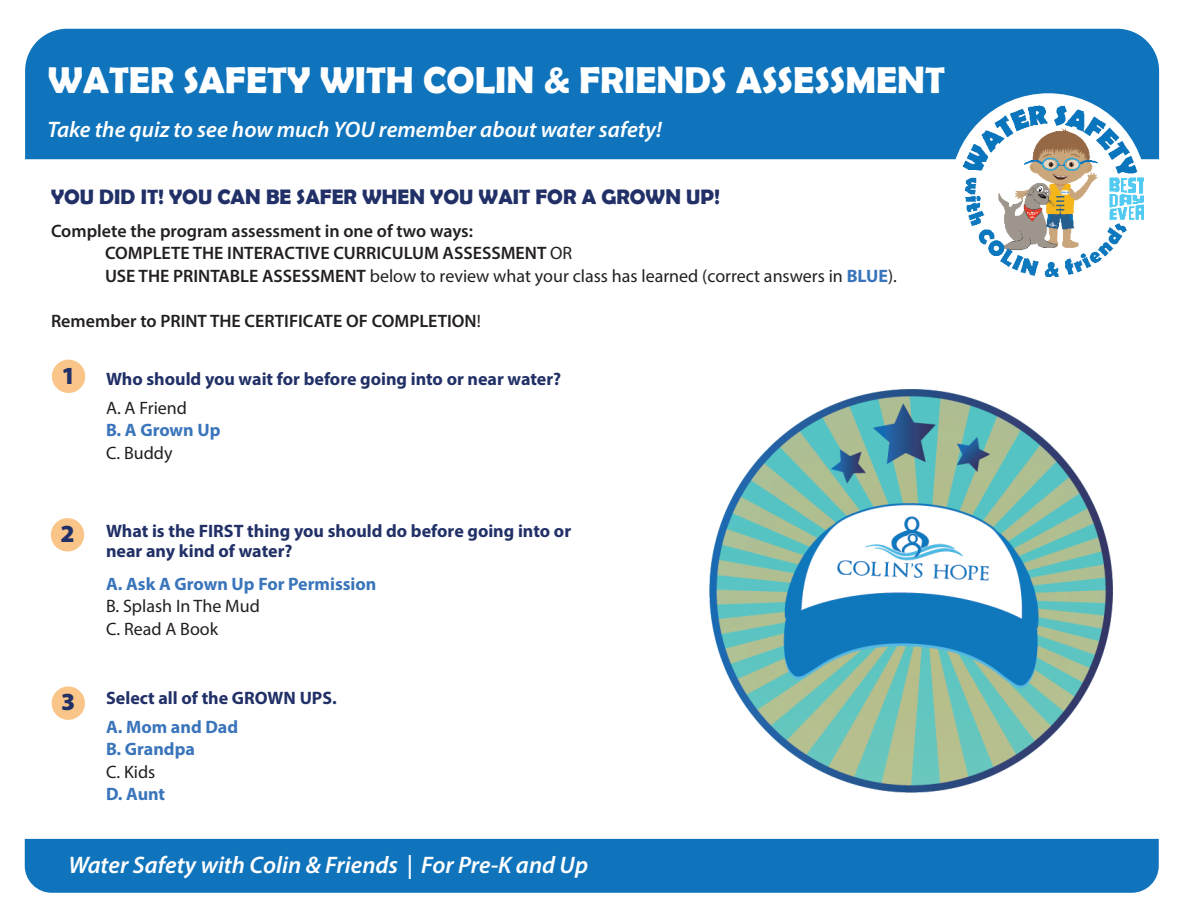
<style>
.page{position:relative;width:1188px;height:918px;background:#fff}
.page>*{position:absolute;margin:0;border:0;box-sizing:border-box;transform-origin:0 0}
.t1{font:700 37.5px "Berlin Sans FB Demi";color:#fff}
.t2{font:900 24.75px "Myriad Pro";color:#213067}
.t3{font:italic 600 24px "Myriad Pro";color:#fff}
.t4{font:italic 600 22.5px "Myriad Pro";color:#fff}
.t5{font:700 21px "Berlin Sans FB Demi";color:#213067}
.t6{font:600 18px/22.5px "Myriad Pro";color:#231f20}
.t7{font:700 18px/19.5px "Myriad Pro";color:#213067}
.t8{font:700 18px/22.5px "Myriad Pro";color:#3a75bb}
.t9{font:18px/22.5px "Myriad Pro";color:#231f20}
.s1{font-weight:400}
.s2{font-weight:700;color:#3a75bb}
</style>
<div class="page">
<div style="left:25px;top:839px;width:1134px;height:54px;background:#1074bc"></div>
<div style="left:25px;top:29px;width:1134px;height:130px;background:#1074bc"></div>
<div style="left:950px;top:93px;width:197px;height:197px;background:#fff;border-radius:50%"></div>
<img style="left:962px;top:105px;width:181px;height:172px">
<div style="left:52px;top:360px;width:33px;height:33px;background:#fac588;border-radius:50%"></div>
<div style="left:51px;top:518px;width:33px;height:34px;background:#fac588;border-radius:50%"></div>
<div style="left:52px;top:686px;width:33px;height:34px;background:#fac588;border-radius:50%"></div>
<img style="left:710px;top:389px;width:403px;height:404px">
<h1 class="t1" style="left:48px;top:59px;width:899px">WATER SAFETY WITH COLIN &amp; FRIENDS ASSESSMENT</h1>
<p class="t4" style="left:47px;top:120px;width:616px">Take the quiz to see how much YOU remember about water safety!</p>
<p class="t5" style="left:51px;top:184px;width:671px">YOU DID IT! YOU CAN BE SAFER WHEN YOU WAIT FOR A GROWN UP!</p>
<p class="t6" style="left:105px;top:221px;width:793px;text-indent:-54px">Complete the program assessment in one of two ways:<br>COMPLETE THE INTERACTIVE CURRICULUM ASSESSMENT <span class="s1">OR<br></span>USE THE PRINTABLE ASSESSMENT <span class="s1">below to review what your class has learned (correct answers in</span> <span class="s2">BLUE</span><span class="s1">).</span></p>
<p class="t6" style="left:51px;top:311px;width:431px">Remember to PRINT THE CERTIFICATE OF COMPLETION<span class="s1">!</span></p>
<h2 class="t2" style="left:62px;top:361px;width:16px">1</h2>
<p class="t7" style="left:106px;top:371px;width:457px">Who should you wait for before going into or near water?</p>
<p class="t9" style="left:106px;top:398px;width:83px">A. A Friend</p>
<p class="t8" style="left:106px;top:421px;width:116px">B. A Grown Up</p>
<p class="t9" style="left:106px;top:443px;width:68px">C. Buddy</p>
<h2 class="t2" style="left:60px;top:519px;width:16px">2</h2>
<p class="t7" style="left:106px;top:523px;width:467px">What is the FIRST thing you should do before going into or near any kind of water?</p>
<p class="t8" style="left:106px;top:574px;width:272px">A. Ask A Grown Up For Permission</p>
<p class="t9" style="left:106px;top:597px;width:155px">B. Splash In The Mud<br>C. Read A Book</p>
<h2 class="t2" style="left:61px;top:687px;width:16px">3</h2>
<p class="t7" style="left:106px;top:690px;width:232px">Select all of the GROWN UPS.</p>
<p class="t8" style="left:106px;top:717px;width:134px">A. Mom and Dad<br>B. Grandpa</p>
<p class="t9" style="left:106px;top:762px;width:51px">C. Kids</p>
<p class="t8" style="left:106px;top:784px;width:61px">D. Aunt</p>
<h3 class="t3" style="left:68px;top:855px;width:521px">Water Safety with Colin &amp; Friends | For Pre-K and Up</h3>
</div>
